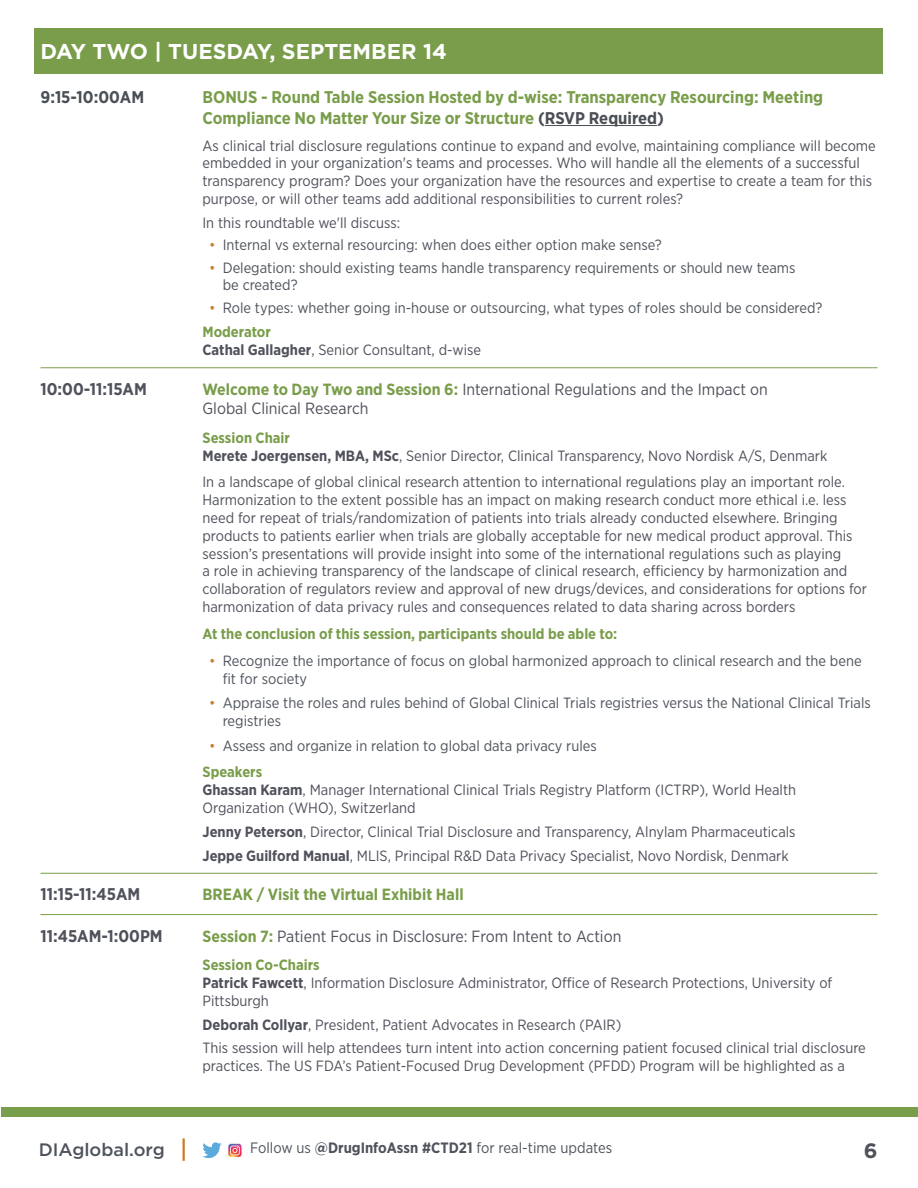
<style>
.page{position:relative;width:918px;height:1188px;background:#fff}
.page>*{position:absolute;margin:0;border:0;box-sizing:border-box;transform-origin:0 0}
.day{font:700 21.45px "Gotham";color:#fff}
.t1{font:700 20.85px "Gotham";color:#4f515b}
.t2{font:500 18px "Gotham";color:#4e535c}
.item__no_rule{font:700 16.95px/20.4px "Gotham Narrow";color:#799d4a}
.item__rule_above{font:700 16.95px "Gotham Narrow";color:#4f515b}
.item__no_rule-2{font:700 16.95px "Gotham Narrow";color:#494f55}
.item__rule_above-2{font:16.2px/19.5px "Gotham Narrow";color:#4f515b}
.item__rule_above-3{font:700 16.2px "Gotham Narrow";color:#799d4a}
.t3{font:15px "Gotham Narrow";color:#4e535c}
.item_description_ind{font:14.85px/17.9px "Gotham Narrow";color:#4f515b}
.t4{font:14.85px/17.9px "Gotham Narrow";color:#4e535c}
.item_description_ind-2{font:700 14.85px "Gotham Narrow";color:#799d4a}
.sub_course_title_-_g{font:700 14.85px "Gotham Narrow";color:#799d4a}
.s1{color:#494f55}
.s2{color:#c97d2a}
.s3{font-weight:700}
.s4{font-weight:700;color:#799d4a}
</style>
<div class="page">
<div style="left:2px;top:1107px;width:916px;height:9px;background:#789d4b"></div>
<hr style="left:183px;top:1138px;width:2px;height:23px;background:#c97d2a">
<svg style="left:202px;top:1142px;width:20px;height:16px"></svg>
<img style="left:228px;top:1143px;width:14px;height:15px">
<div style="left:34px;top:28px;width:850px;height:46px;background:#799d4a"></div>
<hr style="left:545px;top:125px;width:112px;height:1px;background:#494f55">
<hr style="left:40px;top:368px;width:838px;height:1px;background:#799d4a">
<hr style="left:40px;top:873px;width:838px;height:1px;background:#799d4a">
<hr style="left:40px;top:914px;width:838px;height:1px;background:#799d4a">
<p class="day" style="left:40px;top:37px;width:408px">DAY TWO | TUESDAY, SEPTEMBER 14</p>
<p class="item__no_rule-2" style="left:40px;top:87px;width:105px">9:15-10:00AM</p>
<p class="item__no_rule" style="left:202px;top:87px;width:622px">BONUS - Round Table Session Hosted by d-wise: Transparency Resourcing: Meeting<br>Compliance No Matter Your Size or Structure <span class="s1">(RSVP Required)</span></p>
<p class="item_description_ind" style="left:202px;top:136px;width:675px">As clinical trial disclosure regulations continue to expand and evolve, maintaining compliance will become embedded in your organization's teams and processes. Who will handle all the elements of a successful transparency program? Does your organization have the resources and expertise to create a team for this purpose, or will other teams add additional responsibilities to current roles?</p>
<p class="item_description_ind" style="left:202px;top:213px;width:199px">In this roundtable we'll discuss:</p>
<p class="t4" style="left:209px;top:236px;width:454px"><span class="s2">•</span> Internal vs external resourcing: when does either option make sense?</p>
<p class="t4" style="left:223px;top:258px;width:574px;text-indent:-14px"><span class="s2">•</span> Delegation: should existing teams handle transparency requirements or should new teams be created?</p>
<p class="t4" style="left:209px;top:298px;width:615px"><span class="s2">•</span> Role types: whether going in-house or outsourcing, what types of roles should be considered?</p>
<p class="sub_course_title_-_g" style="left:202px;top:323px;width:70px">Moderator</p>
<p class="item_description_ind" style="left:202px;top:341px;width:280px"><span class="s3">Cathal Gallagher</span>, Senior Consultant, d-wise</p>
<p class="item__rule_above" style="left:40px;top:378px;width:108px">10:00-11:15AM</p>
<p class="item__rule_above-2" style="left:202px;top:379px;width:567px"><span class="s4">Welcome to Day Two and Session 6:</span> International Regulations and the Impact on<br>Global Clinical Research</p>
<p class="sub_course_title_-_g" style="left:202px;top:428px;width:89px">Session Chair</p>
<p class="item_description_ind" style="left:202px;top:446px;width:626px"><span class="s3">Merete Joergensen, MBA, MSc</span>, Senior Director, Clinical Transparency, Novo Nordisk A/S, Denmark</p>
<p class="item_description_ind" style="left:202px;top:473px;width:666px">In a landscape of global clinical research attention to international regulations play an important role.<br>Harmonization to the extent possible has an impact on making research conduct more ethical i.e. less need for repeat of trials/randomization of patients into trials already conducted elsewhere. Bringing products to patients earlier when trials are globally acceptable for new medical product approval. This session’s presentations will provide insight into some of the international regulations such as playing<br>a role in achieving transparency of the landscape of clinical research, efficiency by harmonization and collaboration of regulators review and approval of new drugs/devices, and considerations for options for harmonization of data privacy rules and consequences related to data sharing across borders</p>
<p class="item_description_ind-2" style="left:202px;top:624px;width:416px">At the conclusion of this session, participants should be able to:</p>
<p class="t4" style="left:223px;top:651px;width:640px;text-indent:-14px"><span class="s2">•</span> Recognize the importance of focus on global harmonized approach to clinical research and the bene fit for society</p>
<p class="t4" style="left:223px;top:694px;width:650px;text-indent:-14px"><span class="s2">•</span> Appraise the roles and rules behind of Global Clinical Trials registries versus the National Clinical Trials registries</p>
<p class="t4" style="left:209px;top:736px;width:389px"><span class="s2">•</span> Assess and organize in relation to global data privacy rules</p>
<p class="sub_course_title_-_g" style="left:202px;top:763px;width:61px">Speakers</p>
<p class="item_description_ind" style="left:202px;top:781px;width:595px"><span class="s3">Ghassan Karam</span>, Manager International Clinical Trials Registry Platform (ICTRP), World Health<br>Organization (WHO), Switzerland</p>
<p class="item_description_ind" style="left:202px;top:822px;width:595px"><span class="s3">Jenny Peterson</span>, Director, Clinical Trial Disclosure and Transparency, Alnylam Pharmaceuticals</p>
<p class="item_description_ind" style="left:202px;top:846px;width:588px"><span class="s3">Jeppe Guilford Manual</span>, MLIS, Principal R&amp;D Data Privacy Specialist, Novo Nordisk, Denmark</p>
<p class="item__rule_above" style="left:40px;top:884px;width:101px">11:15-11:45AM</p>
<p class="item__rule_above-3" style="left:202px;top:884px;width:263px">BREAK / Visit the Virtual Exhibit Hall</p>
<p class="item__rule_above" style="left:40px;top:925px;width:124px">11:45AM-1:00PM</p>
<p class="item__rule_above-2" style="left:202px;top:926px;width:420px"><span class="s4">Session 7:</span> Patient Focus in Disclosure: From Intent to Action</p>
<p class="sub_course_title_-_g" style="left:202px;top:955px;width:119px">Session Co-Chairs</p>
<p class="item_description_ind" style="left:202px;top:973px;width:631px"><span class="s3">Patrick Fawcett</span>, Information Disclosure Administrator, Office of Research Protections, University of<br>Pittsburgh</p>
<p class="item_description_ind" style="left:202px;top:1015px;width:420px"><span class="s3">Deborah Collyar</span>, President, Patient Advocates in Research (PAIR)</p>
<p class="item_description_ind" style="left:202px;top:1039px;width:665px">This session will help attendees turn intent into action concerning patient focused clinical trial disclosure practices. The US FDA’s Patient-Focused Drug Development (PFDD) Program will be highlighted as a</p>
<p class="t2" style="left:39px;top:1138px;width:127px">DIAglobal.org</p>
<p class="t3" style="left:250px;top:1139px;width:364px">Follow us <span class="s3">@DrugInfoAssn #CTD21</span> for real-time updates</p>
<h2 class="t1" style="left:864px;top:1136px;width:15px">6</h2>
</div>
